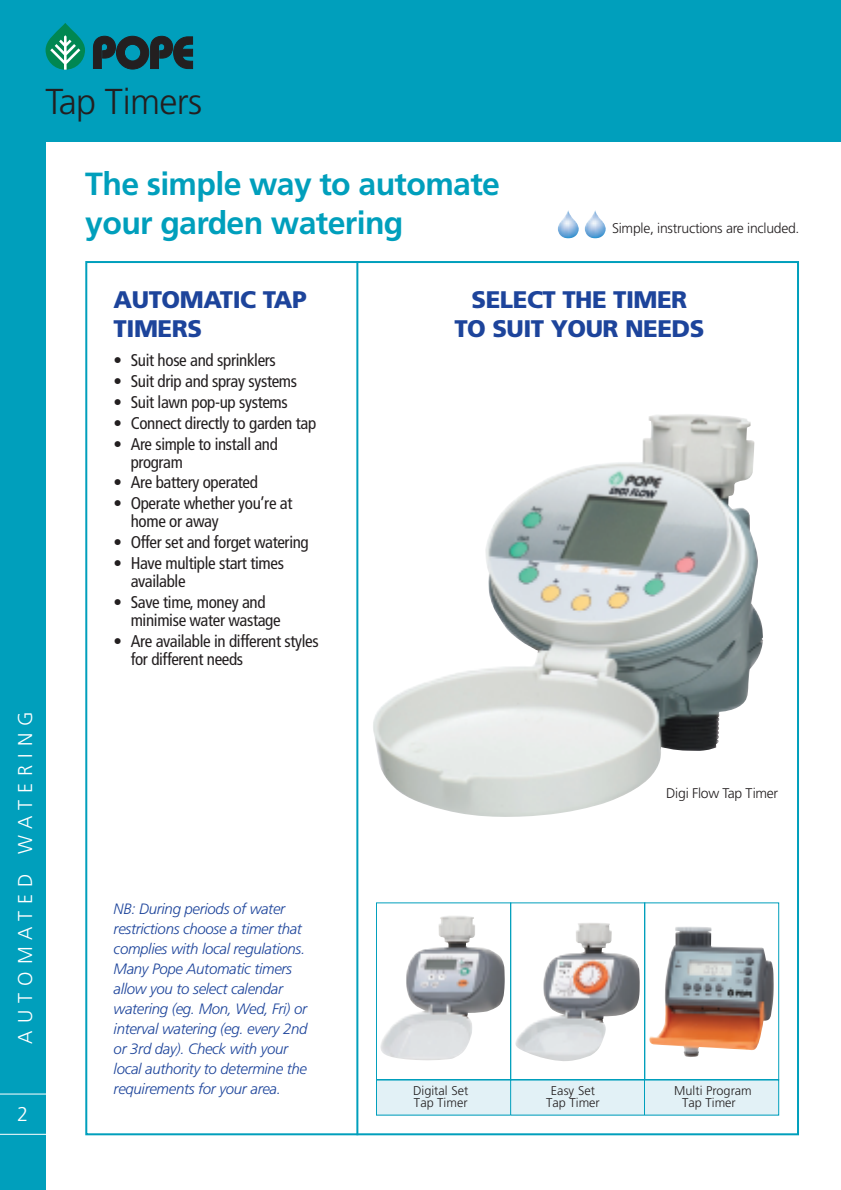
<style>
.page{position:relative;width:841px;height:1190px;background:#fff}
.page>*{position:absolute;margin:0;border:0;box-sizing:border-box;transform-origin:0 0}
.t1{font:300 36px "Frutiger";letter-spacing:-.02em;color:#231f20}
.t2{font:300 32.6px "Frutiger";color:#231f20}
.t3{font:700 32px/38.4px "Frutiger";letter-spacing:-.02em;color:#009fbc}
.t4{font:900 24px/28.8px "Frutiger";letter-spacing:-.02em;color:#1d449b}
.t5{font:300 20px "Frutiger";letter-spacing:.35em;color:#fff}
.t6{font:condensed 17px/18px "Frutiger";letter-spacing:-.02em;color:#231f20}
.t7{font:italic 300 15px/20px "Frutiger";letter-spacing:-.02em;color:#1d449b}
.t8{font:300 14px "Frutiger";letter-spacing:-.02em;color:#231f20}
.t9{font:300 12.6px "Frutiger";color:#231f20}
</style>
<div class="page">
<div style="left:0;top:0;width:839px;height:142px;background:#009fbc"></div>
<div style="left:0;top:0;width:46px;height:1190px;background:#009fbc"></div>
<svg style="left:93px;top:36px;width:100px;height:34px"></svg>
<svg style="left:46px;top:23px;width:39px;height:47px"></svg>
<hr style="left:0;top:1134px;width:63px;height:1px;background:#fff">
<hr style="left:0;top:1093px;width:63px;height:1px;background:#fff">
<hr style="left:839px;top:0;width:1px;height:142px;background:#009fbc">
<svg style="left:376px;top:902px;width:403px;height:213px"></svg>
<hr style="left:356px;top:261px;width:2px;height:874px;background:#009fbc">
<img style="left:373px;top:414px;width:390px;height:403px">
<img style="left:380px;top:915px;width:124px;height:145px">
<img style="left:515px;top:922px;width:124px;height:139px">
<img style="left:649px;top:926px;width:124px;height:131px">
<img style="left:557px;top:210px;width:21px;height:28px">
<img style="left:584px;top:210px;width:21px;height:28px">
<h2 class="t2" style="left:48px;top:72px;width:150px">DIY GUIDE</h2>
<h1 class="t1" style="left:46px;top:81px;width:158px">Tap Timers</h1>
<h3 class="t3" style="left:85px;top:165px;width:416px">The simple way to automate your garden watering</h3>
<p class="t8" style="left:612px;top:220px;width:189px">Simple, instructions are included.</p>
<p class="t5" style="left:14px;top:1043px;width:334px;rotate:-90deg">AUTOMATED WATERING</p>
<p class="t5" style="left:17px;top:1103px;width:13px">2</p>
<h3 class="t4" style="left:114px;top:285px;width:194px">AUTOMATIC TAP<br>TIMERS</h3>
<p class="t6" style="left:114px;top:351px;width:164px">• Suit hose and sprinklers</p>
<p class="t6" style="left:114px;top:372px;width:185px">• Suit drip and spray systems</p>
<p class="t6" style="left:114px;top:393px;width:176px">• Suit lawn pop-up systems</p>
<p class="t6" style="left:114px;top:414px;width:204px">• Connect directly to garden tap</p>
<p class="t6" style="left:131px;top:435px;width:149px;text-indent:-17px">• Are simple to install and program</p>
<p class="t6" style="left:114px;top:474px;width:146px">• Are battery operated</p>
<p class="t6" style="left:131px;top:494px;width:163px;text-indent:-17px">• Operate whether you’re at home or away</p>
<p class="t6" style="left:114px;top:533px;width:197px">• Offer set and forget watering</p>
<p class="t6" style="left:131px;top:554px;width:155px;text-indent:-17px">• Have multiple start times available</p>
<p class="t6" style="left:131px;top:593px;width:151px;text-indent:-17px">• Save time, money and minimise water wastage</p>
<p class="t6" style="left:131px;top:632px;width:189px;text-indent:-17px">• Are available in different styles for different needs</p>
<p class="t7" style="left:114px;top:899px;width:195px">NB: During periods of water restrictions choose a timer that complies with local regulations.<br>Many Pope Automatic timers allow you to select calendar watering (eg. Mon, Wed, Fri) or interval watering (eg. every 2nd or 3rd day). Check with your local authority to determine the requirements for your area.</p>
<h3 class="t4" style="left:454px;top:285px;width:251px;text-align:center">SELECT THE TIMER<br>TO SUIT YOUR NEEDS</h3>
<p class="t8" style="left:666px;top:785px;width:113px">Digi Flow Tap Timer</p>
<p class="t9" style="left:413px;top:1083px;width:57px">Digital Set</p>
<p class="t9" style="left:551px;top:1083px;width:46px">Easy Set</p>
<p class="t9" style="left:674px;top:1083px;width:79px">Multi Program</p>
<p class="t9" style="left:414px;top:1095px;width:55px">Tap Timer</p>
<p class="t9" style="left:546px;top:1095px;width:55px">Tap Timer</p>
<p class="t9" style="left:682px;top:1095px;width:55px">Tap Timer</p>
</div>
